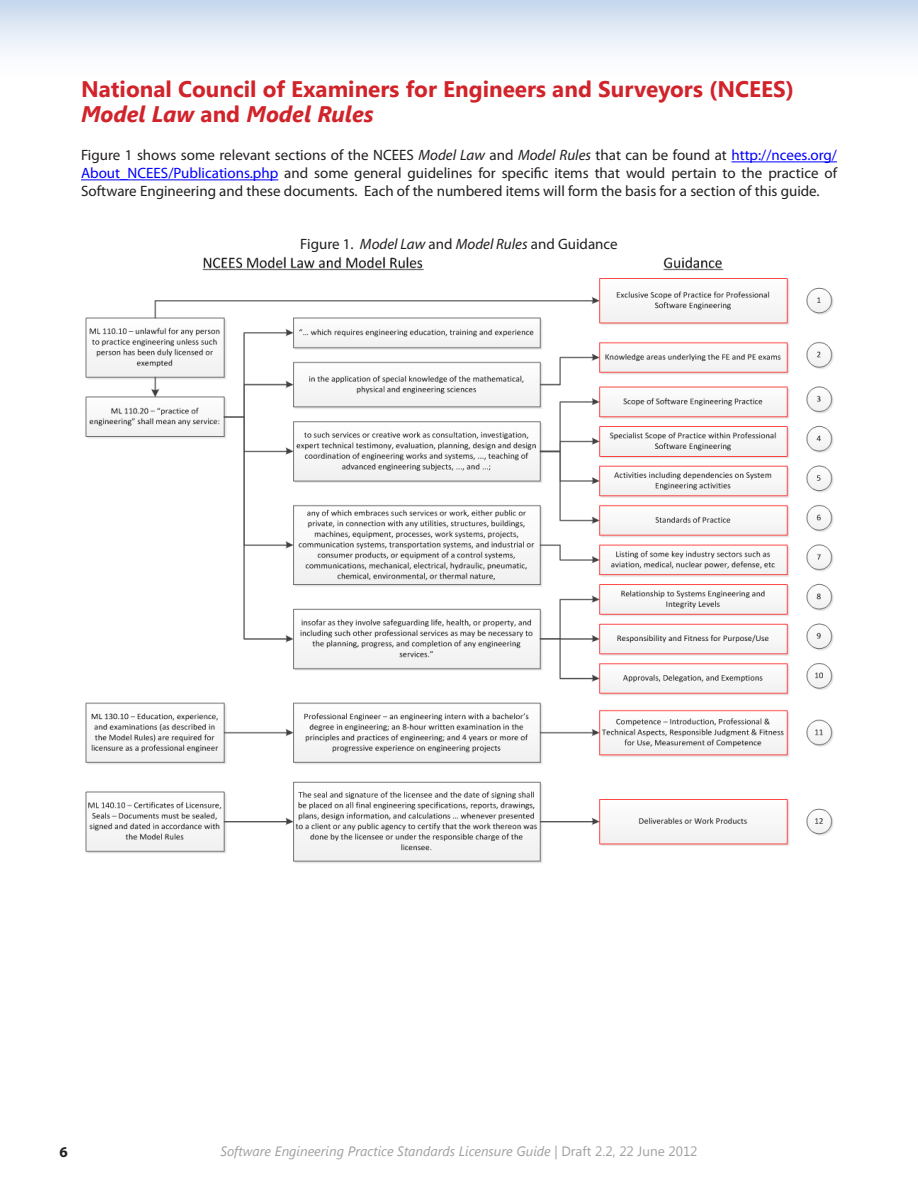
<style>
.page{position:relative;width:918px;height:1188px;background:#fff}
.page>*{position:absolute;margin:0;border:0;box-sizing:border-box;transform-origin:0 0}
.Heading_1{font:700 22.5px/24.8px "Segoe UI";color:#d1232a}
.paragraph{font:15px/18px "Myriad Pro";color:#231f20;text-align:justify}
.t1{font:700 15px "Myriad Pro";color:#231f20}
.t2{font:italic 13.5px "Segoe UI";color:#9d9fa2}
.s1{font-style:italic}
.s2{color:#00f}
.s3{font-style:normal}
</style>
<div class="page">
<div style="left:0;top:0;width:918px;height:81px;background:linear-gradient(to bottom,#cadaef,#fff)"></div>
<hr style="left:731px;top:162px;width:106px;height:1px;background:#00f">
<hr style="left:81px;top:180px;width:197px;height:1px;background:#00f">
<img style="left:85px;top:256px;width:748px;height:607px">
<p class="Heading_1" style="left:81px;top:76px;width:715px">National Council of Examiners for Engineers and Surveyors (NCEES)<br><span class="s1">Model Law</span> and <span class="s1">Model Rules</span></p>
<p class="paragraph" style="left:81px;top:146px;width:758px">Figure 1 shows some relevant sections of the NCEES <span class="s1">Model Law</span> and <span class="s1">Model Rules</span> that can be found at <span class="s2">http://ncees.org/ About_NCEES/Publications.php</span> and some general guidelines for specific items that would pertain to the practice of Software Engineering and these documents. Each of the numbered items will form the basis for a section of this guide.</p>
<p class="paragraph" style="left:300px;top:235px;width:319px">Figure 1. <span class="s1">Model Law</span> and <span class="s1">Model Rules</span> and Guidance</p>
<p class="t1" style="left:60px;top:1142px;width:10px">6</p>
<p class="t2" style="left:220px;top:1142px;width:479px">Software Engineering Practice Standards Licensure Guide | <span class="s3">Draft 2.2, 22 June 2012</span></p>
</div>
